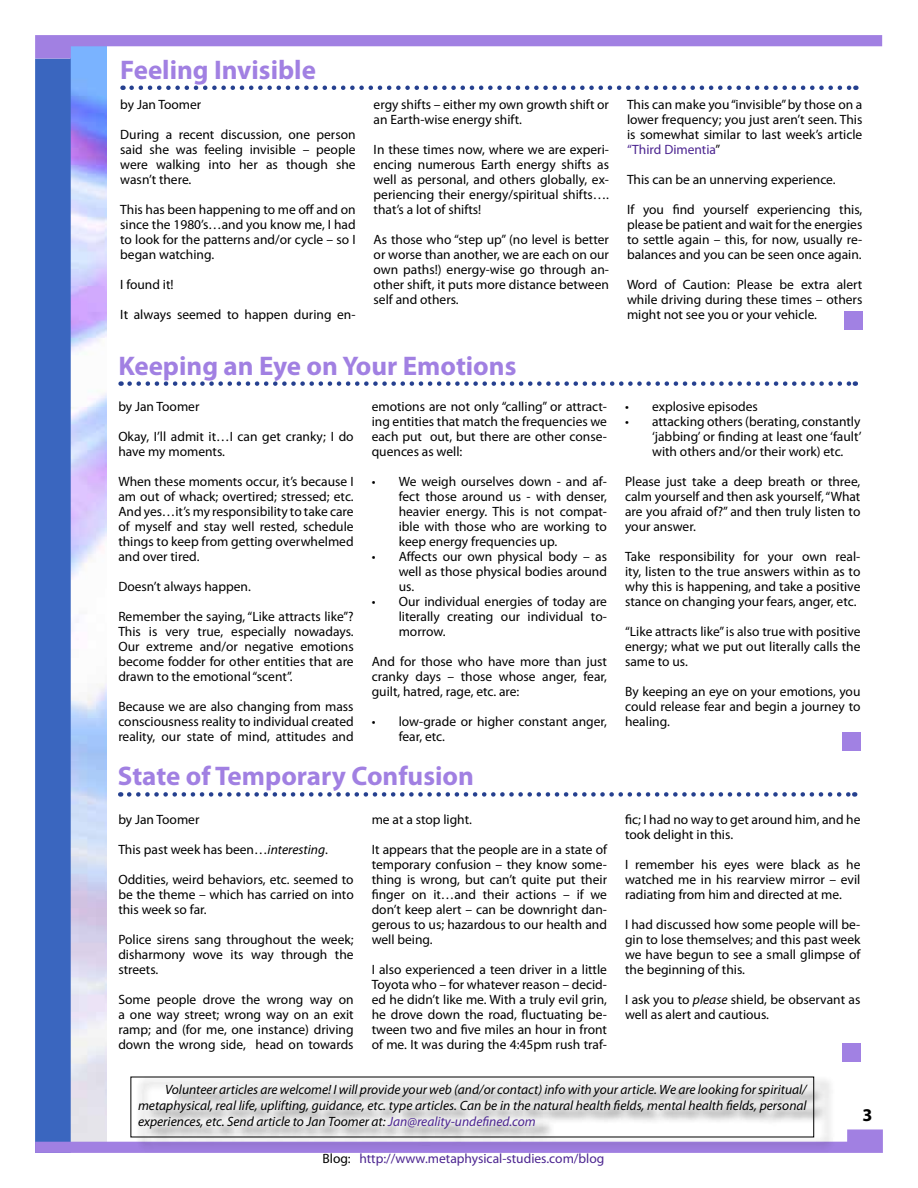
<style>
.page{position:relative;width:918px;height:1188px;background:#fff}
.page>*{position:absolute;margin:0;border:0;box-sizing:border-box;transform-origin:0 0}
.t1{font:700 27px "Myriad Pro";color:#a180e2}
.t2{font:700 18px "Myriad Pro";color:#000}
.t3{font:13.5px/15px "Myriad Pro";color:#000;text-align:justify}
.t4{font:italic 13.5px/16.5px "Myriad Pro";color:#000;text-align:justify}
.t5{font:13.5px "Myriad Pro";color:#4b2490}
.s1{font-style:italic}
.s2{color:#4b2490}
.s3{color:#000}
</style>
<div class="page">
<img style="left:71px;top:59px;width:35px;height:1070px">
<div style="left:35px;top:59px;width:36px;height:1094px;background:#3a66bf"></div>
<svg style="left:35px;top:35px;width:847px;height:24px"></svg>
<svg style="left:35px;top:1129px;width:848px;height:24px"></svg>
<div style="left:844px;top:311px;width:18px;height:19px;background:#a181e3"></div>
<div style="left:842px;top:1043px;width:18px;height:19px;background:#a181e3"></div>
<div style="left:842px;top:732px;width:18px;height:18px;background:#a181e3"></div>
<svg style="left:130px;top:381px;width:726px;height:5px"></svg>
<svg style="left:132px;top:86px;width:724px;height:4px"></svg>
<div style="left:135px;top:1075px;width:700px;height:77px;background:#000;opacity:.75"></div>
<svg style="left:129px;top:792px;width:726px;height:5px"></svg>
<h1 class="t1" style="left:120px;top:52px;width:197px">Feeling Invisible</h1>
<p class="t3" style="left:120px;top:97px;width:83px">by Jan Toomer</p>
<p class="t3" style="left:120px;top:127px;width:237px">During a recent discussion, one person said she was feeling invisible – people were walking into her as though she wasn’t there.</p>
<p class="t3" style="left:120px;top:202px;width:237px">This has been happening to me off and on since the 1980’s…and you know me, I had to look for the patterns and/or cycle – so I began watching.</p>
<p class="t3" style="left:120px;top:277px;width:55px">I found it!</p>
<p class="t3" style="left:120px;top:307px;width:237px">It always seemed to happen during en-</p>
<p class="t3" style="left:374px;top:97px;width:237px">ergy shifts – either my own growth shift or an Earth-wise energy shift.</p>
<p class="t3" style="left:374px;top:142px;width:237px">In these times now, where we are experi&shy;encing numerous Earth energy shifts as well as personal, and others globally, ex&shy;periencing their energy/spiritual shifts…. that’s a lot of shifts!</p>
<p class="t3" style="left:374px;top:232px;width:237px">As those who “step up” (no level is better or worse than another, we are each on our own paths!) energy-wise go through an&shy;other shift, it puts more distance between self and others.</p>
<h1 class="t1" style="left:118px;top:348px;width:400px">Keeping an Eye on Your Emotions</h1>
<p class="t3" style="left:118px;top:399px;width:83px">by Jan Toomer</p>
<p class="t3" style="left:118px;top:429px;width:237px">Okay, I’ll admit it…I can get cranky; I do have my moments.</p>
<p class="t3" style="left:118px;top:474px;width:237px">When these moments occur, it’s because I am out of whack; overtired; stressed; etc.<br>And yes…it’s my responsibility to take care of myself and stay well rested, schedule things to keep from getting overwhelmed and over tired.</p>
<p class="t3" style="left:118px;top:579px;width:134px">Doesn’t always happen.</p>
<p class="t3" style="left:118px;top:609px;width:237px">Remember the saying, “Like attracts like”?<br>This is very true, especially nowadays.<br>Our extreme and/or negative emotions become fodder for other entities that are drawn to the emotional “scent”.</p>
<p class="t3" style="left:118px;top:699px;width:237px">Because we are also changing from mass consciousness reality to individual created reality, our state of mind, attitudes and</p>
<p class="t3" style="left:372px;top:399px;width:237px">emotions are not only “calling” or attract&shy;ing entities that match the frequencies we each put out, but there are other conse&shy;quences as well:</p>
<p class="t3" style="left:399px;top:474px;width:210px;text-indent:-27px">• We weigh ourselves down - and af&shy;fect those around us - with denser, heavier energy. This is not compat&shy;ible with those who are working to keep energy frequencies up.</p>
<p class="t3" style="left:399px;top:549px;width:210px;text-indent:-27px">• Affects our own physical body – as well as those physical bodies around us.</p>
<p class="t3" style="left:399px;top:594px;width:210px;text-indent:-27px">• Our individual energies of today are literally creating our individual to&shy;morrow.</p>
<p class="t3" style="left:372px;top:654px;width:237px">And for those who have more than just cranky days – those whose anger, fear, guilt, hatred, rage, etc. are:</p>
<p class="t3" style="left:399px;top:714px;width:210px;text-indent:-27px">• low-grade or higher constant anger, fear, etc.</p>
<h1 class="t1" style="left:118px;top:759px;width:357px">State of Temporary Confusion</h1>
<p class="t3" style="left:118px;top:812px;width:83px">by Jan Toomer</p>
<p class="t3" style="left:118px;top:842px;width:211px">This past week has been…<span class="s1">interesting</span>.</p>
<p class="t3" style="left:118px;top:872px;width:237px">Oddities, weird behaviors, etc. seemed to be the theme – which has carried on into this week so far.</p>
<p class="t3" style="left:118px;top:932px;width:237px">Police sirens sang throughout the week; disharmony wove its way through the streets.</p>
<p class="t3" style="left:118px;top:992px;width:237px">Some people drove the wrong way on a one way street; wrong way on an exit ramp; and (for me, one instance) driving down the wrong side, head on towards</p>
<p class="t3" style="left:372px;top:812px;width:102px">me at a stop light.</p>
<p class="t3" style="left:372px;top:842px;width:237px">It appears that the people are in a state of temporary confusion – they know some&shy;thing is wrong, but can’t quite put their finger on it…and their actions – if we don’t keep alert – can be downright dan&shy;gerous to us; hazardous to our health and well being.</p>
<p class="t3" style="left:372px;top:962px;width:237px">I also experienced a teen driver in a little Toyota who – for whatever reason – decid&shy;ed he didn’t like me. With a truly evil grin, he drove down the road, fluctuating be&shy;tween two and five miles an hour in front of me. It was during the 4:45pm rush traf-</p>
<p class="t3" style="left:627px;top:97px;width:237px">This can make you “invisible” by those on a lower frequency; you just aren’t seen. This is somewhat similar to last week’s article <span class="s2">“Third Dimentia</span>”</p>
<p class="t3" style="left:627px;top:172px;width:210px">This can be an unnerving experience.</p>
<p class="t3" style="left:627px;top:202px;width:237px">If you find yourself experiencing this, please be patient and wait for the energies to settle again – this, for now, usually re&shy;balances and you can be seen once again.</p>
<p class="t3" style="left:627px;top:277px;width:237px">Word of Caution: Please be extra alert while driving during these times – others might not see you or your vehicle.</p>
<p class="t3" style="left:625px;top:399px;width:134px">• explosive episodes</p>
<p class="t3" style="left:652px;top:414px;width:211px;text-indent:-27px">• attacking others (berating, constantly ‘jabbing’ or finding at least one ‘fault’ with others and/or their work) etc.</p>
<p class="t3" style="left:625px;top:474px;width:237px">Please just take a deep breath or three, calm yourself and then ask yourself, “What are you afraid of?” and then truly listen to your answer.</p>
<p class="t3" style="left:625px;top:549px;width:237px">Take responsibility for your own real&shy;ity, listen to the true answers within as to why this is happening, and take a positive stance on changing your fears, anger, etc.</p>
<p class="t3" style="left:625px;top:624px;width:237px">“Like attracts like” is also true with positive energy; what we put out literally calls the same to us.</p>
<p class="t3" style="left:625px;top:684px;width:237px">By keeping an eye on your emotions, you could release fear and begin a journey to healing.</p>
<p class="t3" style="left:625px;top:812px;width:237px">fic; I had no way to get around him, and he took delight in this.</p>
<p class="t3" style="left:625px;top:857px;width:237px">I remember his eyes were black as he watched me in his rearview mirror – evil radiating from him and directed at me.</p>
<p class="t3" style="left:625px;top:917px;width:237px">I had discussed how some people will be&shy;gin to lose themselves; and this past week we have begun to see a small glimpse of the beginning of this.</p>
<p class="t3" style="left:625px;top:992px;width:237px">I ask you to <span class="s1">please</span> shield, be observant as well as alert and cautious.</p>
<p class="t4" style="left:138px;top:1081px;width:670px;text-indent:27px">Volunteer articles are welcome! I will provide your web (and/or contact) info with your article. We are looking for spiritual/ metaphysical, real life, uplifting, guidance, etc. type articles. Can be in the natural health fields, mental health fields, personal experiences, etc. Send article to Jan Toomer at: <span class="s2">Jan@reality-undefined.com</span></p>
<p class="t5" style="left:322px;top:1150px;width:283px"><span class="s3">Blog:</span> http://www.metaphysical-studies.com/blog</p>
<h2 class="t2" style="left:862px;top:1103px;width:11px">3</h2>
</div>
